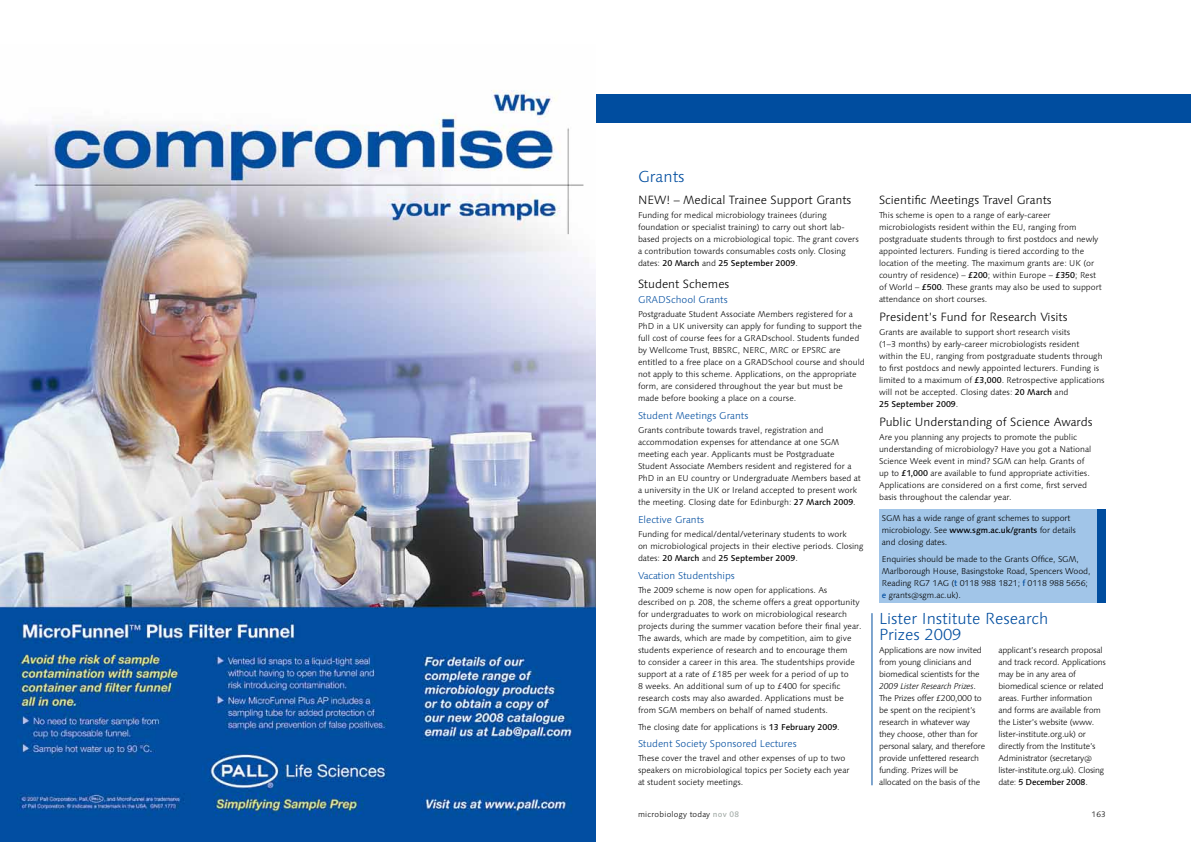
<style>
.page{position:relative;width:1191px;height:842px;background:#fff}
.page>*{position:absolute;margin:0;border:0;box-sizing:border-box;transform-origin:0 0}
.t1{font:300 16px/16px "Linotype Syntax";color:#004d9f}
.t2{font:300 12px "Linotype Syntax";color:#000}
.t3{font:300 10px "Linotype Syntax";color:#004d9f}
.t4{font:300 8.5px/12px "Linotype Syntax";color:#000}
.t5{font:300 8.5px/12px "Linotype Syntax";letter-spacing:-.02em;color:#000}
.t6{font:300 8px "Linotype Syntax";letter-spacing:.03em;color:#000}
.s1{font-weight:500}
.s2{font-weight:500;color:#004d9f}
.s3{font-size:7.5px}
.s4{font-style:italic}
.s5{font-weight:500;color:#a7afab}
</style>
<div class="page">
<div style="left:595px;top:94px;width:596px;height:29px;background:#004d9f"></div>
<img style="left:0;top:90px;width:595px;height:752px">
<div style="left:879px;top:510px;width:227px;height:93px;background:#a1c5e8"></div>
<div style="left:1097px;top:510px;width:9px;height:93px;background:#004d9f"></div>
<hr style="left:871px;top:613px;width:1px;height:172px;background:#004d9f">
<h1 class="t1" style="left:638px;top:169px;width:48px">Grants</h1>
<h2 class="t2" style="left:638px;top:193px;width:215px">NEW! – Medical Trainee Support Grants</h2>
<p class="t4" style="left:638px;top:209px;width:222px">Funding for medical microbiology trainees (during foundation or specialist training) to carry out short lab&shy;based projects on a microbiological topic. The grant covers a contribution towards consumables costs only. Closing dates: <span class="s1">20 March</span> and <span class="s1">25 September 2009</span>.</p>
<h2 class="t2" style="left:638px;top:277px;width:93px">Student Schemes</h2>
<p class="t3" style="left:638px;top:294px;width:91px">GRADSchool Grants</p>
<p class="t4" style="left:638px;top:309px;width:228px">Postgraduate Student Associate Members registered for a PhD in a UK university can apply for funding to support the full cost of course fees for a GRADschool. Students funded by Wellcome Trust, BBSRC, NERC, MRC or EPSRC are entitled to a free place on a GRADSchool course and should not apply to this scheme. Applications, on the appropriate form, are considered throughout the year but must be made before booking a place on a course.</p>
<p class="t3" style="left:638px;top:410px;width:112px">Student Meetings Grants</p>
<p class="t4" style="left:638px;top:424px;width:224px">Grants contribute towards travel, registration and accommodation expenses for attendance at one SGM meeting each year. Applicants must be Postgraduate Student Associate Members resident and registered for a PhD in an EU country or Undergraduate Members based at a university in the UK or Ireland accepted to present work the meeting. Closing date for Edinburgh: <span class="s1">27 March 2009</span>.</p>
<p class="t3" style="left:638px;top:514px;width:68px">Elective Grants</p>
<p class="t4" style="left:638px;top:528px;width:227px">Funding for medical/dental/veterinary students to work<br>on microbiological projects in their elective periods. Closing dates: <span class="s1">20 March</span> and <span class="s1">25 September 2009</span>.</p>
<p class="t3" style="left:638px;top:570px;width:98px">Vacation Studentships</p>
<p class="t4" style="left:638px;top:584px;width:225px">The 2009 scheme is now open for applications. As described on p. 208, the scheme offers a great opportunity for undergraduates to work on microbiological research projects during the summer vacation before their final year.<br>The awards, which are made by competition, aim to give students experience of research and to encourage them<br>to consider a career in this area. The studentships provide support at a rate of £185 per week for a period of up to<br>8 weeks. An additional sum of up to £400 for specific research costs may also awarded. Applications must be from SGM members on behalf of named students.</p>
<p class="t4" style="left:638px;top:721px;width:203px">The closing date for applications is <span class="s1">13 February 2009</span>.</p>
<p class="t3" style="left:638px;top:738px;width:160px">Student Society Sponsored Lectures</p>
<p class="t4" style="left:638px;top:753px;width:213px">These cover the travel and other expenses of up to two speakers on microbiological topics per Society each year at student society meetings.</p>
<h2 class="t2" style="left:879px;top:193px;width:174px">Scientific Meetings Travel Grants</h2>
<p class="t4" style="left:879px;top:209px;width:224px">This scheme is open to a range of early-career microbiologists resident within the EU, ranging from postgraduate students through to first postdocs and newly appointed lecturers. Funding is tiered according to the location of the meeting. The maximum grants are: UK (or country of residence) – <span class="s1">£200</span>; within Europe – <span class="s1">£350</span>; Rest of World – <span class="s1">£500</span>. These grants may also be used to support attendance on short courses.</p>
<h2 class="t2" style="left:879px;top:310px;width:190px">President’s Fund for Research Visits</h2>
<p class="t4" style="left:879px;top:326px;width:227px">Grants are available to support short research visits<br>(1–3 months) by early-career microbiologists resident within the EU, ranging from postgraduate students through to first postdocs and newly appointed lecturers. Funding is limited to a maximum of <span class="s1">£3,000</span>. Retrospective applications will not be accepted. Closing dates: <span class="s1">20 March</span> and<br><span class="s1">25 September 2009</span>.</p>
<h2 class="t2" style="left:879px;top:415px;width:215px">Public Understanding of Science Awards</h2>
<p class="t4" style="left:879px;top:431px;width:214px">Are you planning any projects to promote the public understanding of microbiology? Have you got a National Science Week event in mind? SGM can help. Grants of up to <span class="s1">£1,000</span> are available to fund appropriate activities.<br>Applications are considered on a first come, first served basis throughout the calendar year.</p>
<p class="t4" style="left:882px;top:512px;width:195px">SGM has a wide range of grant schemes to support microbiology. See <span class="s1">www.sgm.ac.uk/grants</span> for details and closing dates.</p>
<p class="t4" style="left:882px;top:553px;width:210px">Enquiries should be made to the Grants Office, SGM, Marlborough House, Basingstoke Road, Spencers Wood, Reading RG7 1AG (<span class="s2">t</span> 0118 988 1821; <span class="s2">f</span> 0118 988 5656; <span class="s2">e</span> grants<span class="s3">@</span>sgm.ac.uk).</p>
<h1 class="t1" style="left:879px;top:610px;width:171px">Lister Institute Research<br>Prizes 2009</h1>
<p class="t5" style="left:879px;top:644px;width:108px">Applications are now invited from young clinicians and biomedical scientists for the<br><span class="s4">2009 Lister Research Prizes</span>.<br>The Prizes offer £200,000 to be spent on the recipient’s research in whatever way they choose, other than for personal salary, and therefore provide unfettered research funding. Prizes will be allocated on the basis of the</p>
<p class="t5" style="left:998px;top:644px;width:109px">applicant’s research proposal and track record. Applications may be in any area of biomedical science or related areas. Further information and forms are available from the Lister’s website (www. lister-institute.org.uk) or directly from the Institute’s<br>Administrator (secretary<span class="s3">@ </span>lister-institute.org.uk). Closing date: <span class="s1">5 December 2008</span>.</p>
<p class="t6" style="left:638px;top:810px;width:103px">microbiology today <span class="s5">nov 08</span></p>
<p class="t6" style="left:1091px;top:810px;width:16px">163</p>
</div>
